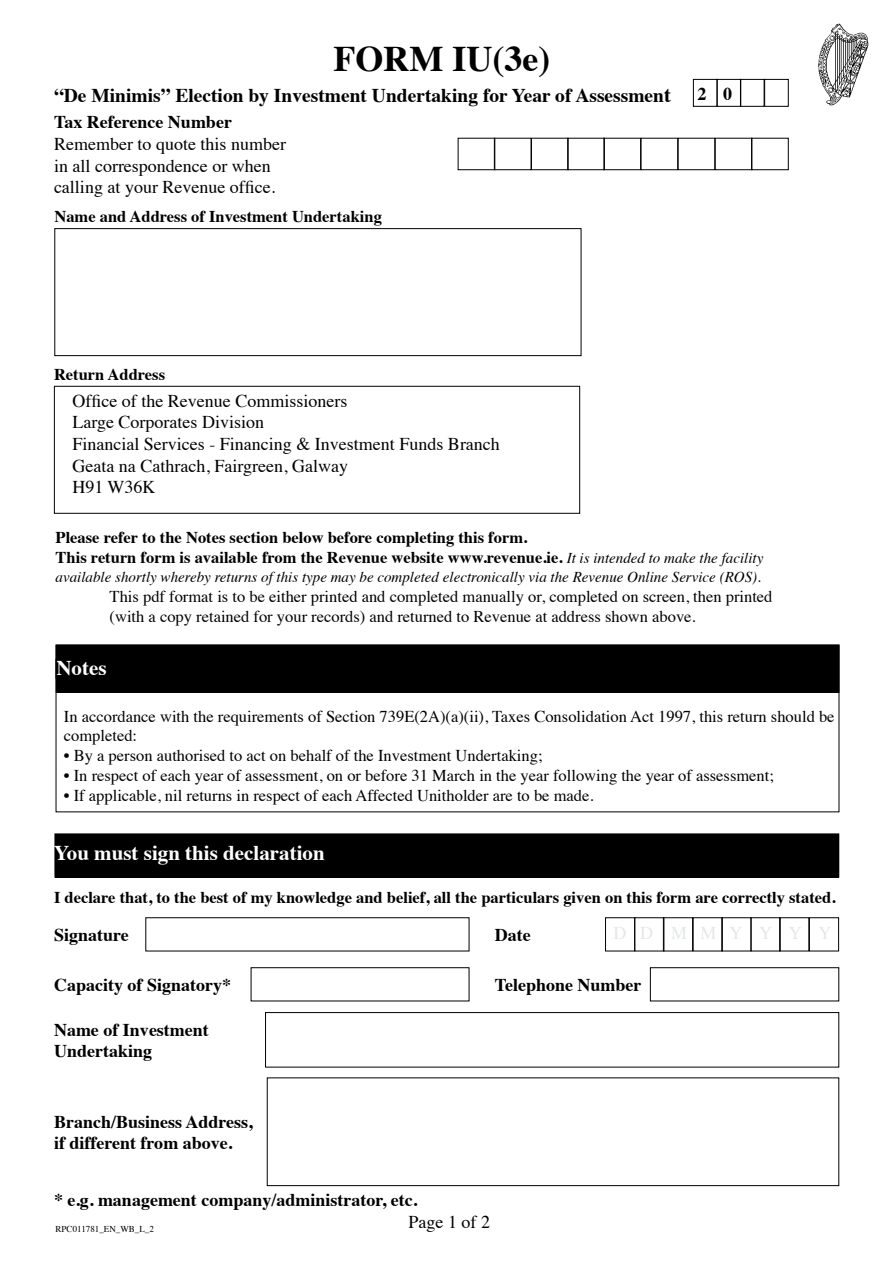
<style>
.page{position:relative;width:893px;height:1263px;background:#fff}
.page>*{position:absolute;margin:0;border:0;box-sizing:border-box;transform-origin:0 0}
.t1{font:700 36px "Times";color:#000}
.t2{font:700 21px "Times";color:#fff}
.t3{font:700 19.5px "Times";color:#000}
.t4{font:18px/21.6px "Times";color:#000}
.t5{font:700 18px/21.6px "Times";color:#000}
.t6{font:18px "Times";color:#e5e7e8}
.t7{font:16.5px/19.8px "Times";color:#000}
.t8{font:700 16.5px/19.8px "Times";color:#000}
.t9{font:italic 15px "Times";color:#000}
.t10{font:9px "Times";color:#000}
.s1{font-size:21px}
.s2{font-weight:400;font-style:italic;font-size:15px}
</style>
<div class="page">
<div style="left:54px;top:228px;width:527px;height:128px;border:1px solid #000"></div>
<div style="left:56px;top:645px;width:783px;height:47px;background:#000"></div>
<div style="left:56px;top:645px;width:783px;height:48px;border:1px solid #000"></div>
<div style="left:55px;top:834px;width:784px;height:43px;background:#000"></div>
<div style="left:251px;top:967px;width:218px;height:34px;border:1px solid #000"></div>
<div style="left:650px;top:967px;width:189px;height:34px;border:1px solid #000"></div>
<div style="left:265px;top:1012px;width:574px;height:55px;border:1px solid #000"></div>
<div style="left:267px;top:1077px;width:572px;height:109px;border:1px solid #000"></div>
<div style="left:56px;top:645px;width:783px;height:167px;border:1px solid #000"></div>
<img style="left:818px;top:23px;width:51px;height:82px">
<div style="left:458px;top:138px;width:37px;height:32px;border:1px solid #000"></div>
<div style="left:494px;top:138px;width:37px;height:32px;border:1px solid #000"></div>
<div style="left:531px;top:138px;width:37px;height:32px;border:1px solid #000"></div>
<div style="left:567px;top:138px;width:38px;height:32px;border:1px solid #000"></div>
<div style="left:603px;top:138px;width:38px;height:32px;border:1px solid #000"></div>
<div style="left:641px;top:138px;width:37px;height:32px;border:1px solid #000"></div>
<div style="left:678px;top:138px;width:37px;height:32px;border:1px solid #000"></div>
<div style="left:715px;top:138px;width:37px;height:32px;border:1px solid #000"></div>
<div style="left:751px;top:138px;width:38px;height:32px;border:1px solid #000"></div>
<div style="left:605px;top:917px;width:30px;height:34px;border:1px solid #000"></div>
<div style="left:634px;top:917px;width:30px;height:34px;border:1px solid #000"></div>
<div style="left:663px;top:917px;width:30px;height:34px;border:1px solid #000"></div>
<div style="left:721px;top:917px;width:30px;height:34px;border:1px solid #000"></div>
<div style="left:751px;top:917px;width:30px;height:34px;border:1px solid #000"></div>
<div style="left:779px;top:917px;width:30px;height:34px;border:1px solid #000"></div>
<div style="left:809px;top:917px;width:30px;height:34px;border:1px solid #000"></div>
<div style="left:54px;top:386px;width:526px;height:128px;border:1px solid #000"></div>
<div style="left:693px;top:79px;width:24px;height:28px;border:1px solid #000"></div>
<div style="left:717px;top:79px;width:24px;height:28px;border:1px solid #000"></div>
<div style="left:740px;top:79px;width:24px;height:28px;border:1px solid #000"></div>
<div style="left:764px;top:79px;width:25px;height:28px;border:1px solid #000"></div>
<h1 class="t1" style="left:333px;top:24px;width:218px">FORM IU(3e)</h1>
<p class="t3" style="left:54px;top:77px;width:619px">“De Minimis” Election by Investment Undertaking for Year of Assessmen<span class="s1">t</span></p>
<p class="t5" style="left:54px;top:110px;width:179px">Tax Reference Number</p>
<p class="t4" style="left:54px;top:132px;width:233px">Remember to quote this number in all correspondence or when calling at your Revenue office.</p>
<p class="t8" style="left:54px;top:204px;width:329px">Name and Address of Investment Undertaking</p>
<p class="t5" style="left:698px;top:81px;width:36px">2 0</p>
<p class="t8" style="left:54px;top:363px;width:113px">Return Address</p>
<p class="t4" style="left:72px;top:388px;width:429px">Office of the Revenue Commissioners<br>Large Corporates Division<br>Financial Services - Financing &amp; Investment Funds Branch Geata na Cathrach, Fairgreen, Galway<br>H91 W36K</p>
<p class="t8" style="left:56px;top:526px;width:709px">Please refer to the Notes section below before completing this form.<br>This return form is available from the Revenue website www.revenue.ie. <span class="s2">It is intended to make the facility</span></p>
<p class="t9" style="left:56px;top:564px;width:707px">available shortly whereby returns of this type may be completed electronically via the Revenue Online Service (ROS).</p>
<p class="t7" style="left:110px;top:585px;width:664px">This pdf format is to be either printed and completed manually or, completed on screen, then printed (with a copy retained for your records) and returned to Revenue at address shown above.</p>
<p class="t2" style="left:56px;top:648px;width:52px">Notes</p>
<p class="t7" style="left:64px;top:705px;width:772px">In accordance with the requirements of Section 739E(2A)(a)(ii), Taxes Consolidation Act 1997, this return should be completed:</p>
<p class="t7" style="left:64px;top:744px;width:480px">• By a person authorised to act on behalf of the Investment Undertaking;</p>
<p class="t7" style="left:64px;top:764px;width:712px">• In respect of each year of assessment, on or before 31 March in the year following the year of assessment;</p>
<p class="t7" style="left:64px;top:784px;width:531px">• If applicable, nil returns in respect of each Affected Unitholder are to be made.</p>
<p class="t2" style="left:54px;top:832px;width:272px">You must sign this declaration</p>
<p class="t8" style="left:54px;top:885px;width:783px">I declare that, to the best of my knowledge and belief, all the particulars given on this form are correctly stated.</p>
<p class="t5" style="left:54px;top:922px;width:76px">Signature</p>
<p class="t5" style="left:495px;top:922px;width:37px">Date</p>
<p class="t5" style="left:54px;top:972px;width:178px">Capacity of Signatory*</p>
<p class="t5" style="left:495px;top:972px;width:148px">Telephone Number</p>
<p class="t5" style="left:54px;top:1017px;width:156px">Name of Investment<br>Undertaking</p>
<p class="t6" style="left:614px;top:916px;width:219px">D D M M Y Y Y Y</p>
<p class="t5" style="left:54px;top:1109px;width:200px">Branch/Business Address, if different from above.</p>
<p class="t5" style="left:54px;top:1187px;width:365px">* e.g. management company/administrator, etc.</p>
<p class="t10" style="left:56px;top:1220px;width:100px">RPC011781_EN_WB_L_2</p>
<p class="t4" style="left:409px;top:1209px;width:83px">Page 1 of 2</p>
</div>
